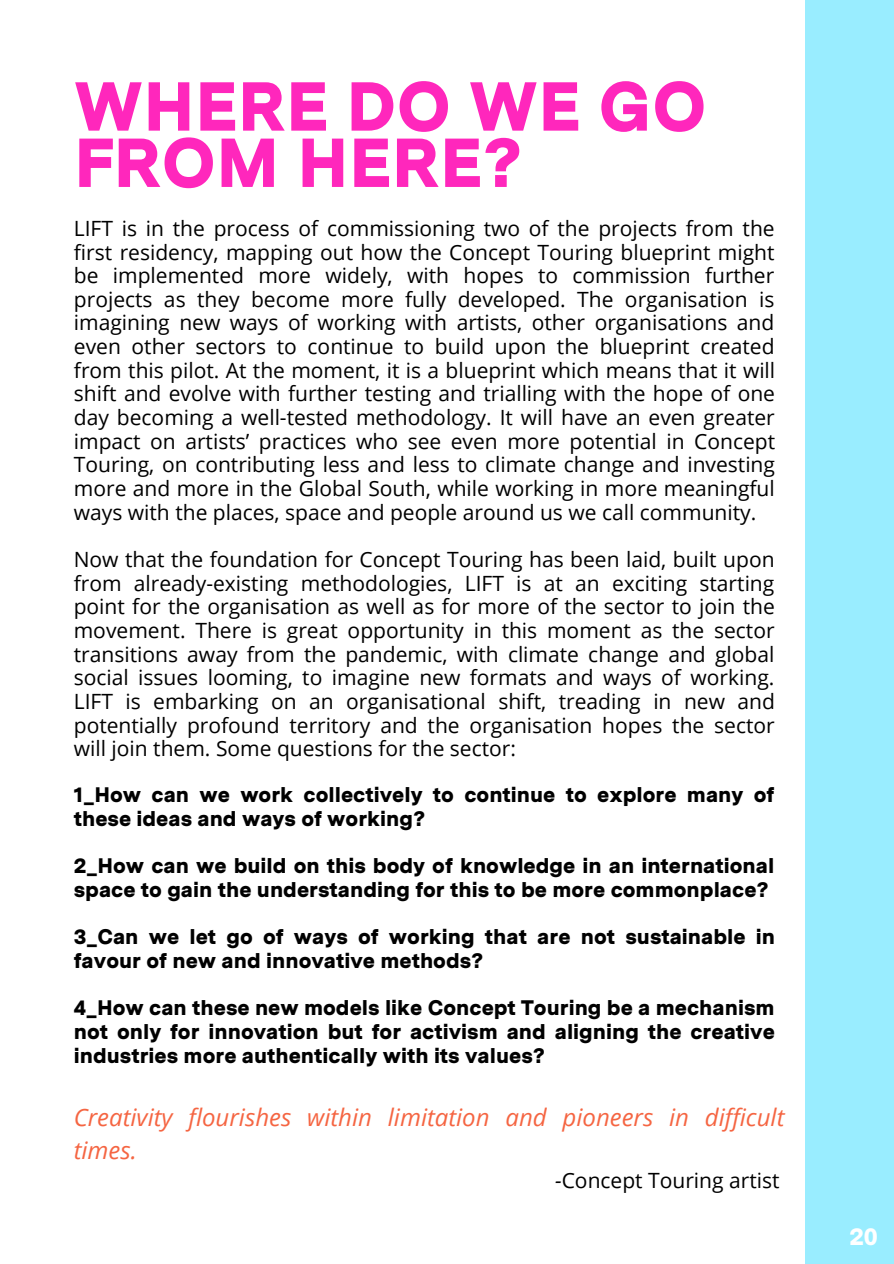
<style>
.page{position:relative;width:894px;height:1264px;background:#fff}
.page>*{position:absolute;margin:0;border:0;box-sizing:border-box;transform-origin:0 0}
.t1{font:900 69px "Messina Sans";color:#ff27bc}
.t2{font:italic 24px/32.7px "Open Sans";color:#f56542}
.t3{font:900 24px "Messina Sans";color:#fff}
.t4{font:21px/23.7px "Open Sans";color:#000;text-align:justify}
.t5{font:900 21px/23.7px "Messina Sans";color:#000}
.s1{font-style:italic}
</style>
<div class="page">
<div style="left:804px;top:0;width:89px;height:1263px;background:#99edff"></div>
<p class="t1" style="left:74px;top:65px;width:634px">WHERE DO WE GO</p>
<h1 class="t1" style="left:74px;top:121px;width:450px">FROM HERE?</h1>
<p class="t4" style="left:74px;top:216px;width:702px">LIFT is in the process of commissioning two of the projects from the first residency, mapping out how the Concept Touring blueprint might be implemented more widely, with hopes to commission further projects as they become more fully developed. The organisation is imagining new ways of working with artists, other organisations and even other sectors to continue to build upon the blueprint created from this pilot. At the moment, it is a blueprint which means that it will shift and evolve with further testing and trialling with the hope of one day becoming a well-tested methodology. It will have an even greater impact on artists’ practices who see even more potential in Concept Touring, on contributing less and less to climate change and investing more and more in the Global South, while working in more meaningful ways with the places, space and people around us we call community.</p>
<p class="t4" style="left:74px;top:547px;width:702px">Now that the foundation for Concept Touring has been laid, built upon from already-existing methodologies, LIFT is at an exciting starting point for the organisation as well as for more of the sector to join the movement. There is great opportunity in this moment as the sector transitions away from the pandemic, with climate change and global social issues looming, to imagine new formats and ways of working.<br>LIFT is embarking on an organisational shift, treading in new and potentially profound territory and the organisation hopes the sector will join them. Some questions for the sector:</p>
<p class="t5" style="left:74px;top:783px;width:701px">1_How can we work collectively to continue to explore many of these ideas and ways of working?</p>
<p class="t5" style="left:74px;top:854px;width:701px">2_How can we build on this body of knowledge in an international space to gain the understanding for this to be more commonplace?</p>
<p class="t5" style="left:74px;top:925px;width:702px">3_Can we let go of ways of working that are not sustainable in favour of new and innovative methods?</p>
<p class="t5" style="left:74px;top:996px;width:702px;text-align:justify">4_How can these new models like Concept Touring be a mechanism not only for innovation but for activism and aligning the creative industries more authentically with its values?</p>
<h2 class="t2" style="left:74px;top:1100px;width:712px">Creativity flourishes within limitation and pioneers in difficult times.</h2>
<p class="t4" style="left:555px;top:1168px;width:226px"><span class="s1">-</span>Concept Touring artist</p>
<p class="t3" style="left:849px;top:1221px;width:30px">20</p>
</div>
